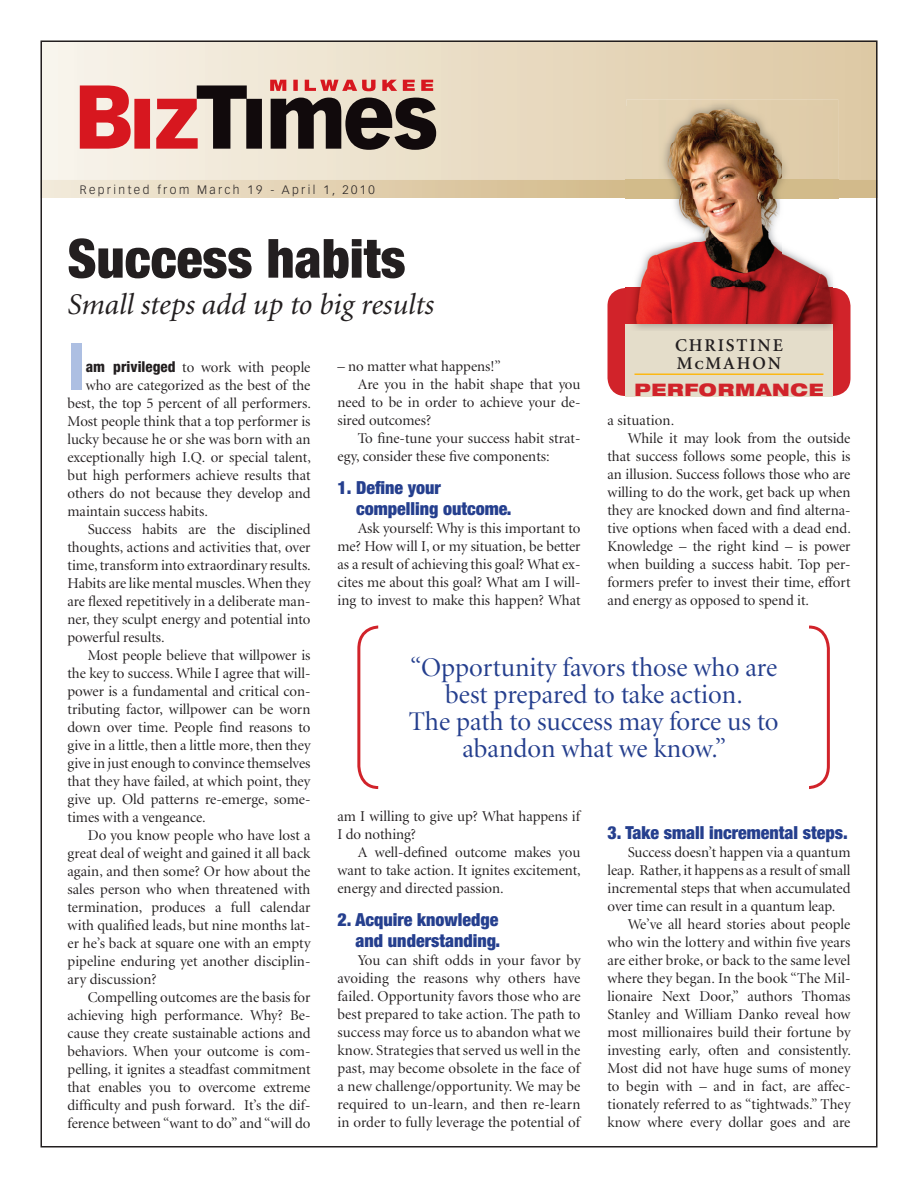
<style>
.page{position:relative;width:918px;height:1188px;background:#fff}
.page>*{position:absolute;margin:0;border:0;box-sizing:border-box;transform-origin:0 0}
.t1{font:800 condensed 65.4px "Helvetica Neue";color:#adbfe2}
.t2{font:900 condensed 54px "Helvetica Neue";color:#231f20}
.t3{font:italic 30px "Minion";color:#231f20}
.t4{font:27px/27px "Minion Display";color:#253f8e;text-align:center}
.t5{font:900 condensed 18px/21px "Helvetica Neue";color:#253f8e}
.t6{font:600 18px/18px "Minion";letter-spacing:.1em;color:#231f20}
.t7{font:900 expanded 17.25px "Helvetica Neue";letter-spacing:.045em;color:#d1232a}
.t8{font:15px/18px "Minion Display";color:#231f20;text-align:justify}
.t9{font:300 12px "Vectora LH";letter-spacing:.2em;color:#231f20}
.s1{font-family:"Helvetica Neue";font-weight:800;font-stretch:condensed}
.s2{font-family:"Minion Semibold SC";font-weight:400}
</style>
<div class="page">
<svg style="left:43px;top:43px;width:832px;height:137px;background:#eaddc6"></svg>
<svg style="left:80px;top:80px;width:356px;height:70px;background:#a3726d"></svg>
<svg style="left:357px;top:625px;width:473px;height:164px"></svg>
<div style="left:608px;top:288px;width:243px;height:108px;background:#d1232a;border-radius:18px"></div>
<div style="left:625px;top:324px;width:208px;height:72px;background:#e4ddca"></div>
<hr style="left:634px;top:374px;width:190px;height:1px;background:#fcb814">
<img style="left:627px;top:99px;width:211px;height:81px">
<img style="left:833px;top:288px;width:5px;height:38px">
<img style="left:625px;top:198px;width:208px;height:126px">
<img style="left:625px;top:107px;width:208px;height:73px">
<svg style="left:43px;top:180px;width:832px;height:18px;background:#e1cfaf"></svg>
<img style="left:627px;top:180px;width:206px;height:18px">
<p class="t9" style="left:80px;top:182px;width:296px">Reprinted from March 19 - April 1, 2010</p>
<h2 class="t2" style="left:68px;top:225px;width:340px">Success habits</h2>
<h3 class="t3" style="left:68px;top:289px;width:368px">Small steps add up to big results</h3>
<h1 class="t1" style="left:68px;top:326px;width:20px">I</h1>
<p class="t8" style="left:86px;top:359px;width:226px"><span class="s1">am privileged</span> to work with people</p>
<p class="t8" style="left:86px;top:377px;width:226px">who are categorized as the best of the</p>
<p class="t8" style="left:68px;top:395px;width:245px">best, the top 5 percent of all performers.</p>
<p class="t8" style="left:68px;top:413px;width:244px">Most people think that a top performer is</p>
<p class="t8" style="left:68px;top:431px;width:245px">lucky because he or she was born with an</p>
<p class="t8" style="left:68px;top:449px;width:245px">exceptionally high I.Q. or special talent,</p>
<p class="t8" style="left:68px;top:467px;width:245px">but high performers achieve results that</p>
<p class="t8" style="left:68px;top:485px;width:245px">others do not because they develop and</p>
<p class="t8" style="left:68px;top:503px;width:142px">maintain success habits.</p>
<p class="t8" style="left:88px;top:521px;width:224px">Success habits are the disciplined</p>
<p class="t8" style="left:68px;top:539px;width:244px">thoughts, actions and activities that, over</p>
<p class="t8" style="left:68px;top:557px;width:245px">time, transform into extraordinary results.</p>
<p class="t8" style="left:68px;top:575px;width:245px">Habits are like mental muscles. When they</p>
<p class="t8" style="left:68px;top:593px;width:244px">are flexed repetitively in a deliberate man-</p>
<p class="t8" style="left:68px;top:611px;width:245px">ner, they sculpt energy and potential into</p>
<p class="t8" style="left:68px;top:629px;width:99px">powerful results.</p>
<p class="t8" style="left:88px;top:647px;width:224px">Most people believe that willpower is</p>
<p class="t8" style="left:68px;top:665px;width:244px">the key to success. While I agree that will-</p>
<p class="t8" style="left:68px;top:683px;width:244px">power is a fundamental and critical con-</p>
<p class="t8" style="left:68px;top:701px;width:244px">tributing factor, willpower can be worn</p>
<p class="t8" style="left:68px;top:719px;width:245px">down over time. People find reasons to</p>
<p class="t8" style="left:68px;top:737px;width:245px">give in a little, then a little more, then they</p>
<p class="t8" style="left:68px;top:755px;width:244px">give in just enough to convince themselves</p>
<p class="t8" style="left:68px;top:773px;width:244px">that they have failed, at which point, they</p>
<p class="t8" style="left:68px;top:791px;width:244px">give up. Old patterns re-emerge, some-</p>
<p class="t8" style="left:68px;top:809px;width:140px">times with a vengeance.</p>
<p class="t8" style="left:88px;top:827px;width:224px">Do you know people who have lost a</p>
<p class="t8" style="left:68px;top:845px;width:245px">great deal of weight and gained it all back</p>
<p class="t8" style="left:68px;top:863px;width:244px">again, and then some? Or how about the</p>
<p class="t8" style="left:68px;top:881px;width:244px">sales person who when threatened with</p>
<p class="t8" style="left:68px;top:899px;width:244px">termination, produces a full calendar</p>
<p class="t8" style="left:68px;top:917px;width:245px">with qualified leads, but nine months lat-</p>
<p class="t8" style="left:68px;top:935px;width:244px">er he’s back at square one with an empty</p>
<p class="t8" style="left:68px;top:953px;width:244px">pipeline enduring yet another disciplin-</p>
<p class="t8" style="left:68px;top:971px;width:91px">ary discussion?</p>
<p class="t8" style="left:88px;top:989px;width:224px">Compelling outcomes are the basis for</p>
<p class="t8" style="left:68px;top:1007px;width:245px">achieving high performance. Why? Be-</p>
<p class="t8" style="left:68px;top:1025px;width:245px">cause they create sustainable actions and</p>
<p class="t8" style="left:68px;top:1043px;width:244px">behaviors. When your outcome is com-</p>
<p class="t8" style="left:68px;top:1061px;width:244px">pelling, it ignites a steadfast commitment</p>
<p class="t8" style="left:68px;top:1079px;width:244px">that enables you to overcome extreme</p>
<p class="t8" style="left:68px;top:1097px;width:245px">difficulty and push forward. It’s the dif-</p>
<p class="t8" style="left:68px;top:1115px;width:244px">ference between “want to do” and “will do</p>
<p class="t8" style="left:338px;top:358px;width:165px">– no matter what happens!”</p>
<p class="t8" style="left:358px;top:376px;width:224px">Are you in the habit shape that you</p>
<p class="t8" style="left:338px;top:394px;width:244px">need to be in order to achieve your de-</p>
<p class="t8" style="left:338px;top:412px;width:95px">sired outcomes?</p>
<p class="t8" style="left:358px;top:430px;width:224px">To fine-tune your success habit strat-</p>
<p class="t8" style="left:338px;top:448px;width:214px">egy, consider these five components:</p>
<p class="t5" style="left:356px;top:477px;width:157px;text-indent:-19px">1. Define your compelling outcome.</p>
<p class="t8" style="left:338px;top:520px;width:245px;text-indent:20px">Ask yourself: Why is this important to me? How will I, or my situation, be better as a result of achieving this goal? What ex&shy;cites me about this goal? What am I will&shy;ing to invest to make this happen? What</p>
<p class="t6" style="left:675px;top:337px;width:109px">CHRISTINE<br>M<span class="s2">c</span>MAHON</p>
<p class="t7" style="left:634px;top:379px;width:191px">PERFORMANCE</p>
<p class="t8" style="left:608px;top:412px;width:68px">a situation.</p>
<p class="t8" style="left:628px;top:430px;width:224px">While it may look from the outside</p>
<p class="t8" style="left:608px;top:448px;width:245px">that success follows some people, this is</p>
<p class="t8" style="left:608px;top:466px;width:244px">an illusion. Success follows those who are</p>
<p class="t8" style="left:608px;top:484px;width:244px">willing to do the work, get back up when</p>
<p class="t8" style="left:608px;top:502px;width:244px">they are knocked down and find alterna-</p>
<p class="t8" style="left:608px;top:520px;width:245px">tive options when faced with a dead end.</p>
<p class="t8" style="left:608px;top:538px;width:245px">Knowledge – the right kind – is power</p>
<p class="t8" style="left:608px;top:556px;width:244px">when building a success habit. Top per-</p>
<p class="t8" style="left:608px;top:574px;width:244px">formers prefer to invest their time, effort</p>
<p class="t8" style="left:608px;top:592px;width:203px">and energy as opposed to spend it.</p>
<h3 class="t4" style="left:409px;top:655px;width:371px">“Opportunity favors those who are best prepared to take action.<br>The path to success may force us to abandon what we know.”</h3>
<p class="t8" style="left:338px;top:807px;width:244px">am I willing to give up? What happens if<br>I do nothing?</p>
<p class="t8" style="left:338px;top:843px;width:245px;text-indent:20px">A well-defined outcome makes you want to take action. It ignites excitement, energy and directed passion.</p>
<p class="t5" style="left:338px;top:908px;width:164px;text-align:right">2. Acquire knowledge and understanding.</p>
<p class="t8" style="left:338px;top:951px;width:245px;text-indent:20px">You can shift odds in your favor by avoiding the reasons why others have failed. Opportunity favors those who are best prepared to take action. The path to success may force us to abandon what we know. Strategies that served us well in the past, may become obsolete in the face of a new challenge/opportunity. We may be required to un-learn, and then re-learn in order to fully leverage the potential of</p>
<p class="t5" style="left:608px;top:821px;width:242px">3. Take small incremental steps.</p>
<p class="t8" style="left:628px;top:843px;width:224px">Success doesn’t happen via a quantum</p>
<p class="t8" style="left:608px;top:861px;width:244px">leap. Rather, it happens as a result of small</p>
<p class="t8" style="left:608px;top:879px;width:244px">incremental steps that when accumulated</p>
<p class="t8" style="left:608px;top:897px;width:230px">over time can result in a quantum leap.</p>
<p class="t8" style="left:628px;top:915px;width:224px">We’ve all heard stories about people</p>
<p class="t8" style="left:608px;top:933px;width:245px">who win the lottery and within five years</p>
<p class="t8" style="left:608px;top:951px;width:244px">are either broke, or back to the same level</p>
<p class="t8" style="left:608px;top:969px;width:244px">where they began. In the book “The Mil-</p>
<p class="t8" style="left:608px;top:987px;width:244px">lionaire Next Door,” authors Thomas</p>
<p class="t8" style="left:608px;top:1005px;width:244px">Stanley and William Danko reveal how</p>
<p class="t8" style="left:608px;top:1023px;width:245px">most millionaires build their fortune by</p>
<p class="t8" style="left:608px;top:1041px;width:245px">investing early, often and consistently.</p>
<p class="t8" style="left:608px;top:1059px;width:244px">Most did not have huge sums of money</p>
<p class="t8" style="left:608px;top:1077px;width:245px">to begin with – and in fact, are affec-</p>
<p class="t8" style="left:608px;top:1095px;width:245px">tionately referred to as “tightwads.” They</p>
<p class="t8" style="left:608px;top:1113px;width:244px">know where every dollar goes and are</p>
</div>
